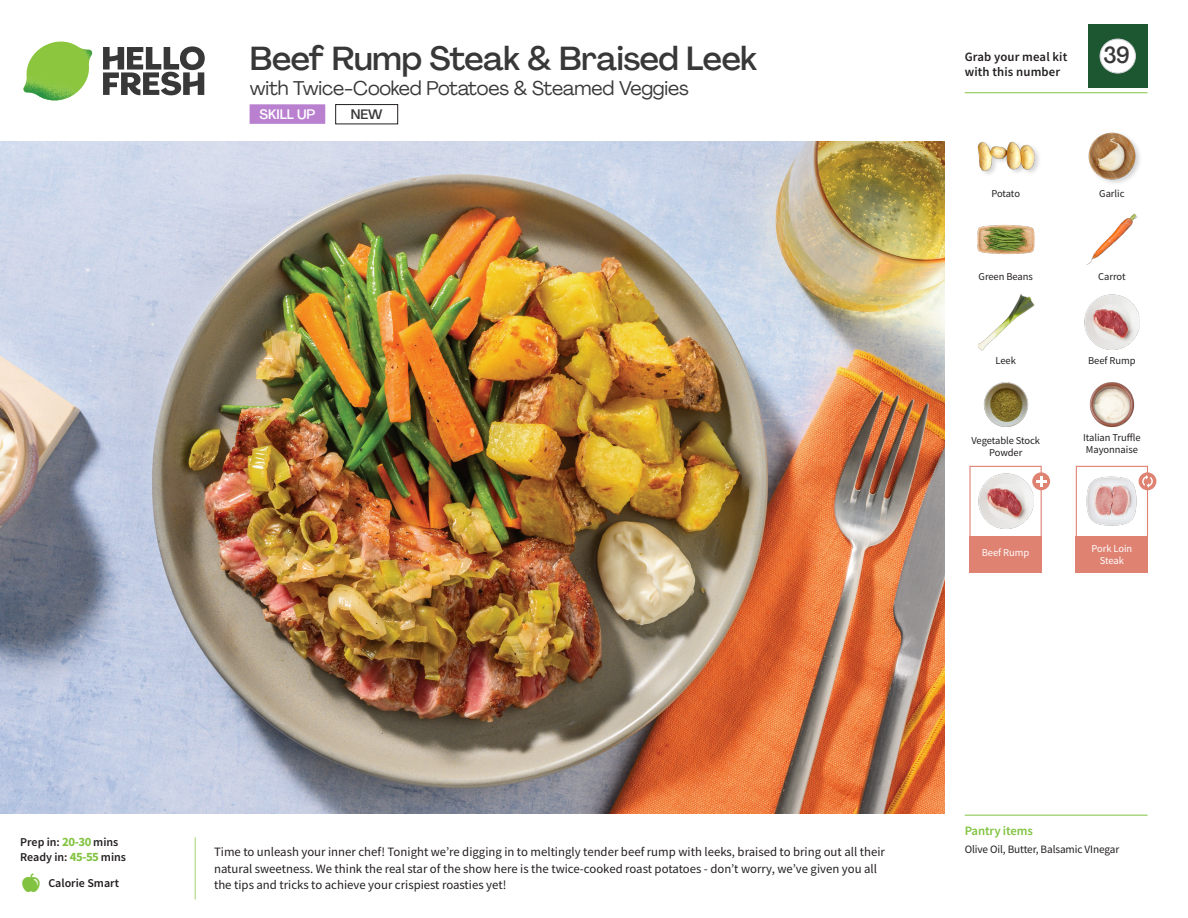
<style>
.page{position:relative;width:1188px;height:918px;background:#fff}
.page>*{position:absolute;margin:0;border:0;box-sizing:border-box;transform-origin:0 0}
._15_Titel_UK{font:500 33px "Agrandir";letter-spacing:-.015em;color:#383839}
._002_Label_Nr{font:500 22.8px "Agrandir";color:#383839;scale:.94 1}
._15_Titel_UK-2{font:19.5px "Agrandir";letter-spacing:-.01em;color:#383839}
.t1{font:500 13.5px "Agrandir";color:#fff}
.t2{font:500 13.5px "Agrandir";color:#383839}
.Step_6_Text_AU{font:12.75px/16.5px "Source Sans Pro";color:#231f20}
.t3{font:600 12.75px/15px "Source Sans Pro";letter-spacing:.01em;color:#231f20}
._04_Headers_Front{font:600 12.75px "Source Sans Pro";letter-spacing:-.01em;color:#81c340}
._04_Intro{font:600 12px "Source Sans Pro";color:#231f20}
._05_Pantry{font:11.25px "Source Sans Pro";letter-spacing:-.01em;color:#231f20}
._18_FRONT_ingredients{font:10.5px/12px "Source Sans Pro";letter-spacing:-.005em;color:#231f20;text-align:center}
._18_FRONT_ingredients-2{font:10.5px/12px "Source Sans Pro";letter-spacing:-.005em;color:#fff;text-align:center}
.s1{font-weight:700;font-size:12.75px;color:#81c340}
</style>
<div class="page">
<svg style="left:103px;top:46px;width:102px;height:49px"></svg>
<img style="left:23px;top:42px;width:69px;height:59px">
<img style="left:0;top:142px;width:945px;height:672px">
<div style="left:250px;top:104px;width:75px;height:20px;background:#b980d0"></div>
<div style="left:335px;top:104px;width:63px;height:20px;border:1px solid #231f20"></div>
<div style="left:1076px;top:466px;width:72px;height:72px;border:1px solid #df8272"></div>
<div style="left:1076px;top:536px;width:72px;height:37px;background:#df8272"></div>
<div style="left:969px;top:536px;width:73px;height:37px;background:#df8272"></div>
<img style="left:1086px;top:476px;width:53px;height:50px">
<div style="left:969px;top:466px;width:73px;height:72px;border:1px solid #df8272"></div>
<img style="left:978px;top:473px;width:55px;height:56px">
<div style="left:1032px;top:472px;width:18px;height:18px;background:#df8272;border-radius:50%"></div>
<svg style="left:1036px;top:476px;width:10px;height:11px"></svg>
<div style="left:1139px;top:472px;width:17px;height:18px;background:#df8272;border-radius:50%"></div>
<svg style="left:1142px;top:475px;width:11px;height:13px"></svg>
<img style="left:1084px;top:295px;width:56px;height:55px">
<img style="left:1089px;top:382px;width:46px;height:46px">
<img style="left:983px;top:382px;width:46px;height:45px">
<img style="left:978px;top:294px;width:56px;height:57px">
<img style="left:977px;top:225px;width:57px;height:30px">
<img style="left:1086px;top:213px;width:52px;height:52px">
<div style="left:977px;top:141px;width:65px;height:37px;background:#231f20;opacity:.2"></div>
<img style="left:977px;top:141px;width:57px;height:37px">
<img style="left:1088px;top:132px;width:52px;height:51px">
<hr style="left:965px;top:815px;width:183px;height:1px;background:#81c340">
<hr style="left:965px;top:92px;width:183px;height:1px;background:#81c340">
<div style="left:1088px;top:24px;width:60px;height:64px;background:#1d5732"></div>
<div style="left:1100px;top:39px;width:35px;height:34px;background:#fff;border-radius:50%"></div>
<div style="left:1100px;top:39px;width:36px;height:34px;border:1px solid #d1d2d4;border-radius:50%"></div>
<p class="_15_Titel_UK" style="left:250px;top:38px;width:509px">Beef Rump Steak &amp; Braised Leek</p>
<p class="_15_Titel_UK-2" style="left:250px;top:76px;width:440px">with Twice-Cooked Potatoes &amp; Steamed Veggies</p>
<p class="t1" style="left:259px;top:106px;width:57px">SKILL UP</p>
<p class="t2" style="left:351px;top:106px;width:33px">NEW</p>
<p class="t3" style="left:965px;top:49px;width:104px">Grab your meal kit with this number</p>
<p class="_002_Label_Nr" style="left:1104px;top:41px;width:29px">39</p>
<p class="_18_FRONT_ingredients" style="left:992px;top:188px;width:30px">Potato</p>
<p class="_18_FRONT_ingredients" style="left:1099px;top:188px;width:27px">Garlic</p>
<p class="_18_FRONT_ingredients" style="left:979px;top:271px;width:56px">Green Beans</p>
<p class="_18_FRONT_ingredients" style="left:1098px;top:271px;width:29px">Carrot</p>
<p class="_18_FRONT_ingredients" style="left:996px;top:354px;width:22px">Leek</p>
<p class="_18_FRONT_ingredients" style="left:1088px;top:354px;width:49px">Beef Rump</p>
<p class="_18_FRONT_ingredients" style="left:971px;top:434px;width:70px">Vegetable Stock<br>Powder</p>
<p class="_18_FRONT_ingredients-2" style="left:982px;top:547px;width:49px">Beef Rump</p>
<p class="_18_FRONT_ingredients" style="left:1083px;top:431px;width:59px;text-align:left">Italian Truffle<br>Mayonnaise</p>
<p class="_18_FRONT_ingredients-2" style="left:1091px;top:542px;width:42px">Pork Loin<br>Steak</p>
<p class="_04_Intro" style="left:20px;top:834px;width:100px">Prep in: <span class="s1">20-30</span> mins</p>
<p class="_04_Intro" style="left:20px;top:849px;width:107px">Ready in: <span class="s1">45-55</span> mins</p>
<p class="_04_Intro" style="left:48px;top:875px;width:72px">Calorie Smart</p>
<p class="Step_6_Text_AU" style="left:214px;top:844px;width:672px">Time to unleash your inner chef! Tonight we’re digging in to meltingly tender beef rump with leeks, braised to bring out all their natural sweetness. We think the real star of the show here is the twice-cooked roast potatoes - don’t worry, we’ve given you all the tips and tricks to achieve your crispiest roasties yet!</p>
<p class="_04_Headers_Front" style="left:965px;top:822px;width:70px">Pantry items</p>
<p class="_05_Pantry" style="left:965px;top:842px;width:156px">Olive Oil, Butter, Balsamic VInegar</p>
</div>
